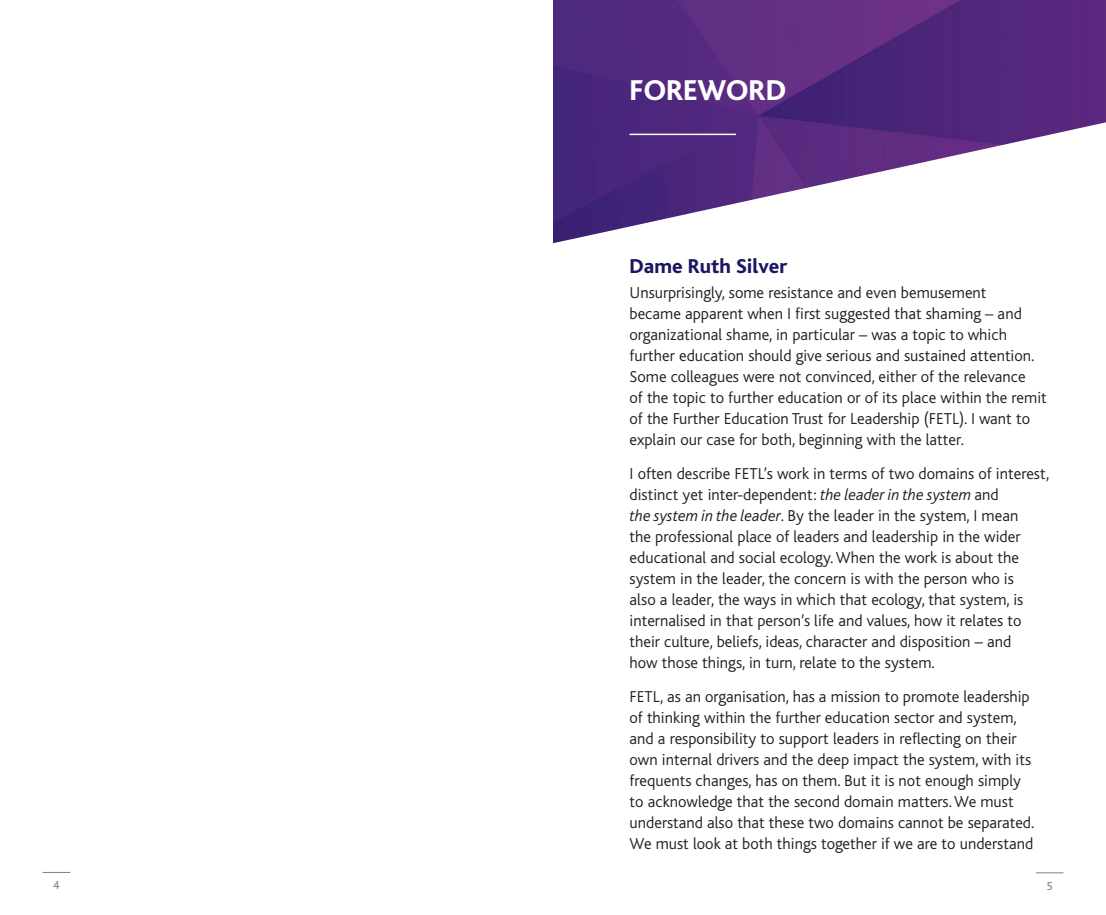
<style>
.page{position:relative;width:1106px;height:915px;background:#fff}
.page>*{position:absolute;margin:0;border:0;box-sizing:border-box;transform-origin:0 0}
.t1{font:800 30px "Bliss";color:#fff}
.t2{font:800 21px "Bliss";color:#1b1661}
.t3{font:300 16.5px/21px "Bliss";color:#231f20}
.t4{font:12px "Bliss";color:#808285}
.s1{font-style:italic}
</style>
<div class="page">
<svg style="left:1035px;top:872px;width:28px;height:1px"></svg>
<img style="left:553px;top:0;width:553px;height:243px">
<hr style="left:629px;top:134px;width:107px;height:1px;background:#fff">
<h1 class="t1" style="left:629px;top:74px;width:158px">FOREWORD</h1>
<p class="t2" style="left:629px;top:255px;width:159px">Dame Ruth Silver</p>
<p class="t3" style="left:629px;top:282px;width:419px">Unsurprisingly, some resistance and even bemusement<br>became apparent when I first suggested that shaming – and organizational shame, in particular – was a topic to which further education should give serious and sustained attention.<br>Some colleagues were not convinced, either of the relevance<br>of the topic to further education or of its place within the remit of the Further Education Trust for Leadership (FETL). I want to explain our case for both, beginning with the latter.</p>
<p class="t3" style="left:629px;top:463px;width:421px">I often describe FETL’s work in terms of two domains of interest, distinct yet inter-dependent: <span class="s1">the leader in the system</span> and<br><span class="s1">the system in the leader</span>. By the leader in the system, I mean<br>the professional place of leaders and leadership in the wider educational and social ecology. When the work is about the system in the leader, the concern is with the person who is<br>also a leader, the ways in which that ecology, that system, is internalised in that person’s life and values, how it relates to their culture, beliefs, ideas, character and disposition – and<br>how those things, in turn, relate to the system.</p>
<p class="t3" style="left:629px;top:686px;width:406px">FETL, as an organisation, has a mission to promote leadership of thinking within the further education sector and system, and a responsibility to support leaders in reflecting on their own internal drivers and the deep impact the system, with its frequents changes, has on them. But it is not enough simply to acknowledge that the second domain matters. We must understand also that these two domains cannot be separated.<br>We must look at both things together if we are to understand</p>
<p class="t4" style="left:53px;top:878px;width:8px">4</p>
<p class="t4" style="left:1046px;top:879px;width:8px">5</p>
</div>
